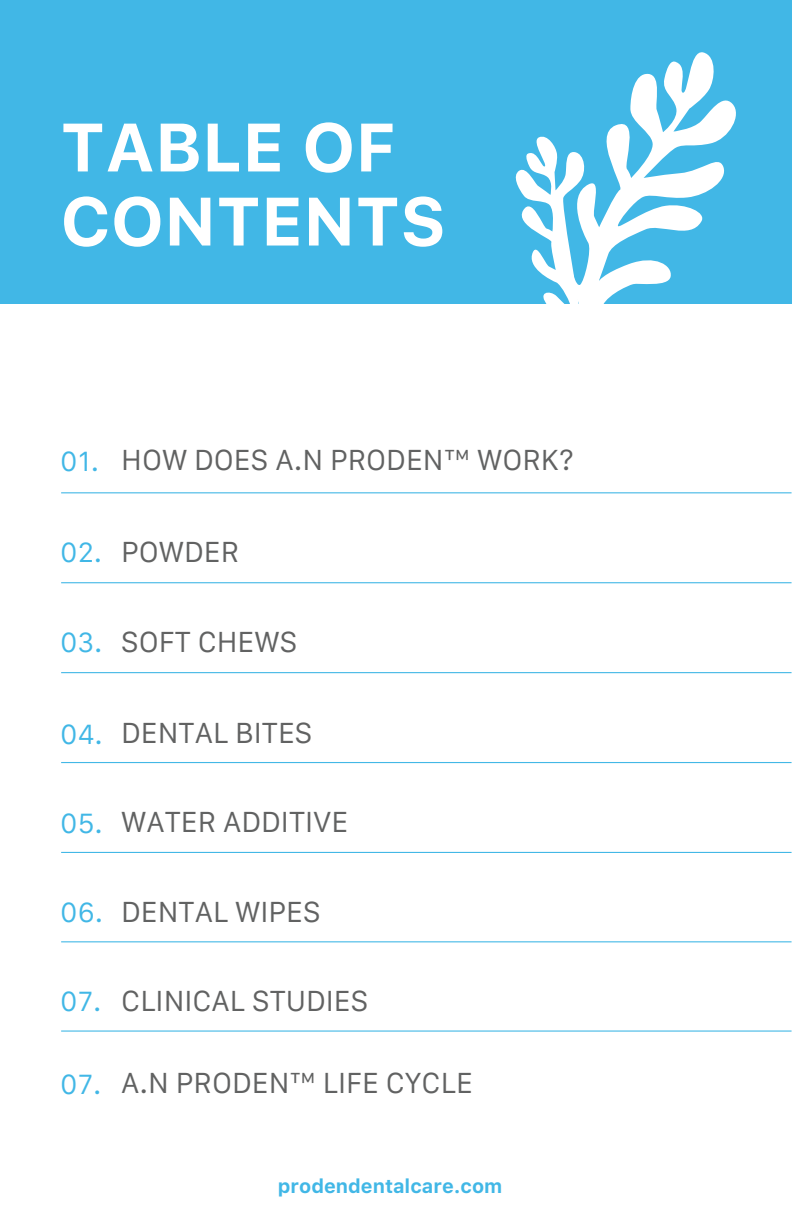
<style>
.page{position:relative;width:792px;height:1224px;background:#fff}
.page>*{position:absolute;margin:0;border:0;box-sizing:border-box;transform-origin:0 0}
.t1{font:700 67.8px/74px "Galvji";color:#fff}
.t2{font:27.8px "Galvji";color:#616262}
.t3{font:700 19.6px "Galvji";color:#41b7e6}
.s1{font-size:26.6px;color:#41b7e6}
</style>
<div class="page">
<div style="left:0;top:0;width:792px;height:303px;background:#41b7e6"></div>
<svg style="left:605px;top:52px;width:138px;height:252px"></svg>
<svg style="left:512px;top:136px;width:93px;height:168px"></svg>
<hr style="left:61px;top:492px;width:731px;height:1px;background:#43b8e6">
<hr style="left:61px;top:582px;width:731px;height:1px;background:#43b8e6">
<hr style="left:61px;top:672px;width:731px;height:1px;background:#43b8e6">
<hr style="left:61px;top:762px;width:731px;height:1px;background:#43b8e6">
<hr style="left:61px;top:852px;width:731px;height:1px;background:#43b8e6">
<hr style="left:61px;top:941px;width:731px;height:1px;background:#43b8e6">
<hr style="left:61px;top:1030px;width:731px;height:2px;background:#43b8e6">
<h1 class="t1" style="left:60px;top:112px;width:387px">TABLE OF<br>CONTENTS</h1>
<p class="t2" style="left:60px;top:445px;width:515px"><span class="s1">01.</span> HOW DOES A.N PRODEN™ WORK?</p>
<p class="t2" style="left:60px;top:536px;width:181px"><span class="s1">02.</span> POWDER</p>
<p class="t2" style="left:60px;top:626px;width:239px"><span class="s1">03.</span> SOFT CHEWS</p>
<p class="t2" style="left:60px;top:717px;width:254px"><span class="s1">04.</span> DENTAL BITES</p>
<p class="t2" style="left:60px;top:806px;width:290px"><span class="s1">05.</span> WATER ADDITIVE</p>
<p class="t2" style="left:60px;top:896px;width:262px"><span class="s1">06.</span> DENTAL WIPES</p>
<p class="t2" style="left:60px;top:985px;width:310px"><span class="s1">07.</span> CLINICAL STUDIES</p>
<p class="t2" style="left:60px;top:1067px;width:414px"><span class="s1">07.</span> A.N PRODEN™ LIFE CYCLE</p>
<p class="t3" style="left:278px;top:1174px;width:226px">prodendentalcare.com</p>
</div>
